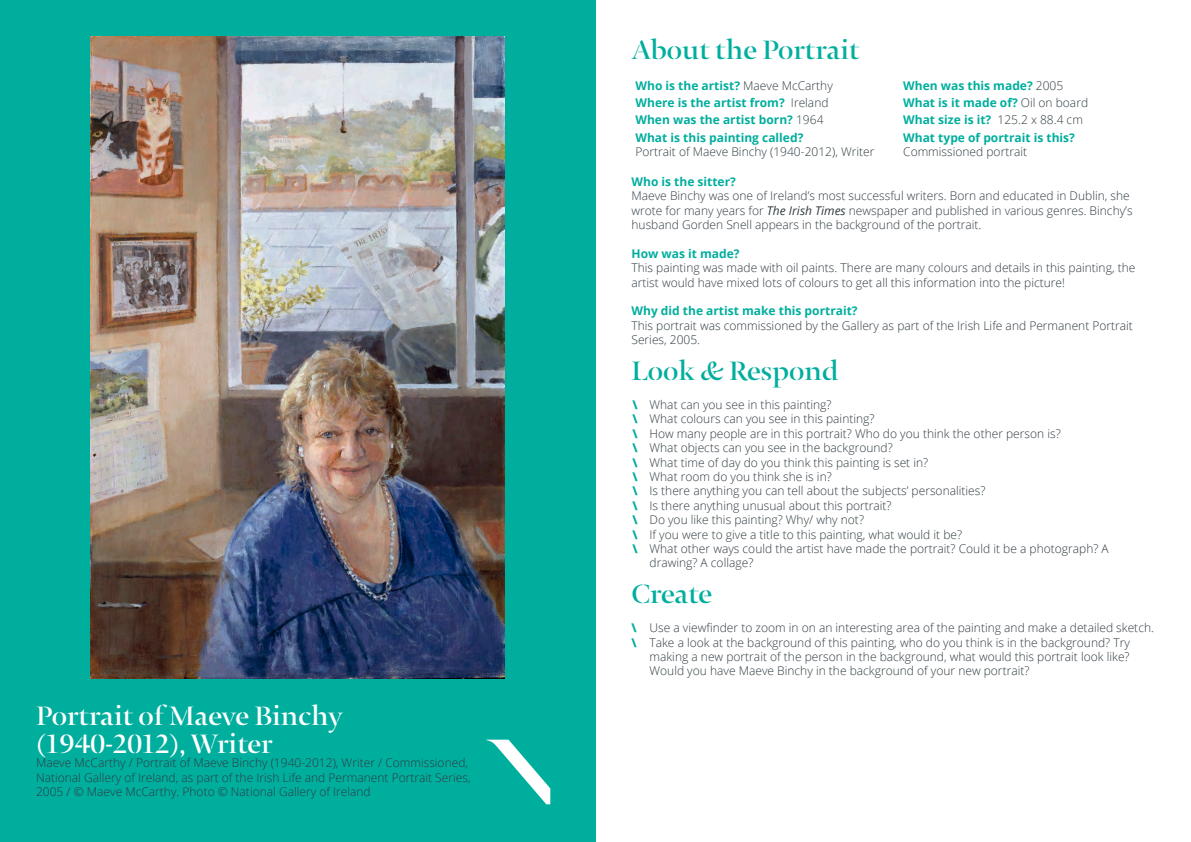
<style>
.page{position:relative;width:1191px;height:842px;background:#fff}
.page>*{position:absolute;margin:0;border:0;box-sizing:border-box;transform-origin:0 0}
.t1{font:500 30px/28px "Ty Stencil Pro";color:#fff}
.t2{font:500 30px "Ty Stencil Pro";color:#00ae9e}
.t3{font:300 12px/14.4px "Open Sans";color:#2f3b41}
.t4{font:700 12px/17.2px "Open Sans";color:#00ae9e}
.t5{font:800 12px/14.4px "Open Sans";color:#00ae9e;text-align:justify}
.s1{font-weight:300;color:#2f3b41}
.s2{font-weight:400;font-style:italic}
</style>
<div class="page">
<div style="left:0;top:0;width:595px;height:842px;background:#00ae9e"></div>
<img style="left:91px;top:36px;width:413px;height:642px">
<img style="left:486px;top:739px;width:65px;height:66px">
<p class="t1" style="left:36px;top:703px;width:308px">Portrait of Maeve Binchy (1940-2012), Writer</p>
<p class="t3" style="left:36px;top:755px;width:436px">Maeve McCarthy / Portrait of Maeve Binchy (1940-2012), Writer / Commissioned,<br>National Gallery of Ireland, as part of the Irish Life and Permanent Portrait Series,<br>2005 / © Maeve McCarthy. Photo © National Gallery of Ireland</p>
<h2 class="t2" style="left:631px;top:33px;width:230px">About the Portrait</h2>
<p class="t4" style="left:635px;top:77px;width:199px">Who is the artist? <span class="s1">Maeve McCarthy<br></span>Where is the artist from? <span class="s1">Ireland<br></span>When was the artist born? <span class="s1">1964<br></span>What is this painting called?</p>
<p class="t3" style="left:635px;top:144px;width:240px">Portrait of Maeve Binchy (1940-2012), Writer</p>
<p class="t4" style="left:903px;top:77px;width:186px">When was this made? <span class="s1">2005<br></span>What is it made of? <span class="s1">Oil on board<br></span>What size is it? <span class="s1">125.2 x 88.4 cm<br></span>What type of portrait is this?</p>
<p class="t3" style="left:903px;top:144px;width:125px">Commissioned portrait</p>
<h3 class="t4" style="left:631px;top:173px;width:106px">Who is the sitter?</h3>
<p class="t3" style="left:631px;top:188px;width:502px">Maeve Binchy was one of Ireland’s most successful writers. Born and educated in Dublin, she wrote for many years for <span class="s2">The Irish Times</span> newspaper and published in various genres. Binchy’s husband Gorden Snell appears in the background of the portrait.</p>
<h3 class="t4" style="left:631px;top:245px;width:110px">How was it made?</h3>
<p class="t3" style="left:631px;top:260px;width:505px">This painting was made with oil paints. There are many colours and details in this painting, the artist would have mixed lots of colours to get all this information into the picture!</p>
<h3 class="t4" style="left:631px;top:302px;width:228px">Why did the artist make this portrait?</h3>
<p class="t3" style="left:631px;top:318px;width:503px">This portrait was commissioned by the Gallery as part of the Irish Life and Permanent Portrait<br>Series, 2005.</p>
<h2 class="t2" style="left:631px;top:354px;width:209px">Look &amp; Respond</h2>
<p class="t5" style="left:632px;top:397px;width:7px">\ \ \ \ \ \ \ \ \ \ \</p>
<p class="t3" style="left:649px;top:397px;width:461px">What can you see in this painting?<br>What colours can you see in this painting?<br>How many people are in this portrait? Who do you think the other person is?<br>What objects can you see in the background?<br>What time of day do you think this painting is set in?<br>What room do you think she is in?<br>Is there anything you can tell about the subjects’ personalities?<br>Is there anything unusual about this portrait?<br>Do you like this painting? Why/ why not?<br>If you were to give a title to this painting, what would it be?<br>What other ways could the artist have made the portrait? Could it be a photograph? A drawing? A collage?</p>
<h2 class="t2" style="left:631px;top:578px;width:82px">Create</h2>
<p class="t5" style="left:631px;top:620px;width:7px">\ \</p>
<p class="t3" style="left:649px;top:620px;width:506px">Use a viewfinder to zoom in on an interesting area of the painting and make a detailed sketch.<br>Take a look at the background of this painting, who do you think is in the background? Try making a new portrait of the person in the background, what would this portrait look like?<br>Would you have Maeve Binchy in the background of your new portrait?</p>
</div>
